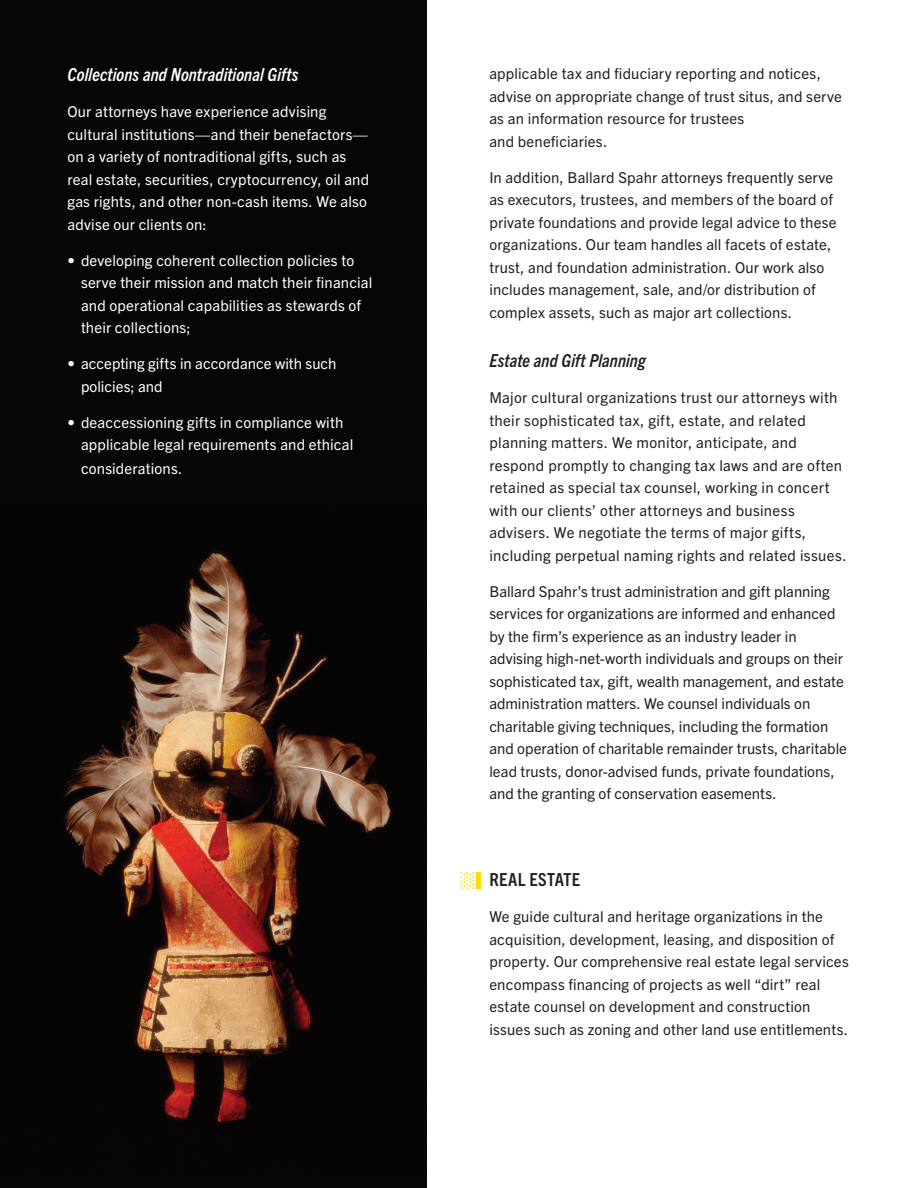
<style>
.page{position:relative;width:918px;height:1188px;background:#fff}
.page>*{position:absolute;margin:0;border:0;box-sizing:border-box;transform-origin:0 0}
.t1{font:54px "Ballard Dot Graphic";color:#ffdc01}
.t2{font:italic 700 condensed 18px "Trade Gothic Next LT Pro";letter-spacing:.005em;color:#fff}
.t3{font:italic 700 condensed 18px "Trade Gothic Next LT Pro";letter-spacing:.005em;color:#231f20}
.t4{font:700 condensed 18px "Trade Gothic Next LT Pro";letter-spacing:.015em;color:#231f20}
.t5{font:15px/22.5px "Trade Gothic Next LT Pro";letter-spacing:.01em;color:#231f20}
.t6{font:15px/22.5px "Trade Gothic Next LT Pro";letter-spacing:.01em;color:#fff}
</style>
<div class="page">
<div style="left:0;top:0;width:427px;height:1188px;background:#060605"></div>
<img style="left:63px;top:551px;width:330px;height:616px">
<p class="t2" style="left:68px;top:63px;width:233px">Collections and Nontraditional Gifts</p>
<p class="t6" style="left:68px;top:100px;width:303px">Our attorneys have experience advising cultural institutions—and their benefactors— on a variety of nontraditional gifts, such as real estate, securities, cryptocurrency, oil and gas rights, and other non-cash items. We also advise our clients on:</p>
<p class="t6" style="left:81px;top:248px;width:293px;text-indent:-14px">• developing coherent collection policies to serve their mission and match their financial and operational capabilities as stewards of their collections;</p>
<p class="t6" style="left:81px;top:352px;width:257px;text-indent:-14px">• accepting gifts in accordance with such policies; and</p>
<p class="t6" style="left:81px;top:410px;width:274px;text-indent:-14px">• deaccessioning gifts in compliance with applicable legal requirements and ethical</p>
<p class="t6" style="left:81px;top:457px;width:103px">considerations.</p>
<p class="t5" style="left:489px;top:61px;width:354px">applicable tax and fiduciary reporting and notices, advise on appropriate change of trust situs, and serve as an information resource for trustees<br>and beneficiaries.</p>
<p class="t5" style="left:489px;top:165px;width:349px">In addition, Ballard Spahr attorneys frequently serve as executors, trustees, and members of the board of private foundations and provide legal advice to these organizations. Our team handles all facets of estate, trust, and foundation administration. Our work also includes management, sale, and/or distribution of complex assets, such as major art collections.</p>
<p class="t3" style="left:489px;top:348px;width:158px">Estate and Gift Planning</p>
<p class="t5" style="left:489px;top:385px;width:359px">Major cultural organizations trust our attorneys with their sophisticated tax, gift, estate, and related planning matters. We monitor, anticipate, and respond promptly to changing tax laws and are often retained as special tax counsel, working in concert with our clients’ other attorneys and business advisers. We negotiate the terms of major gifts, including perpetual naming rights and related issues.</p>
<p class="t5" style="left:489px;top:579px;width:359px">Ballard Spahr’s trust administration and gift planning services for organizations are informed and enhanced by the firm’s experience as an industry leader in advising high-net-worth individuals and groups on their sophisticated tax, gift, wealth management, and estate administration matters. We counsel individuals on charitable giving techniques, including the formation and operation of charitable remainder trusts, charitable lead trusts, donor-advised funds, private foundations, and the granting of conservation easements.</p>
<h1 class="t1" style="left:458px;top:846px;width:28px">•</h1>
<p class="t4" style="left:489px;top:867px;width:92px">REAL ESTATE</p>
<p class="t5" style="left:489px;top:904px;width:361px">We guide cultural and heritage organizations in the acquisition, development, leasing, and disposition of property. Our comprehensive real estate legal services encompass financing of projects as well “dirt” real estate counsel on development and construction issues such as zoning and other land use entitlements.</p>
</div>
